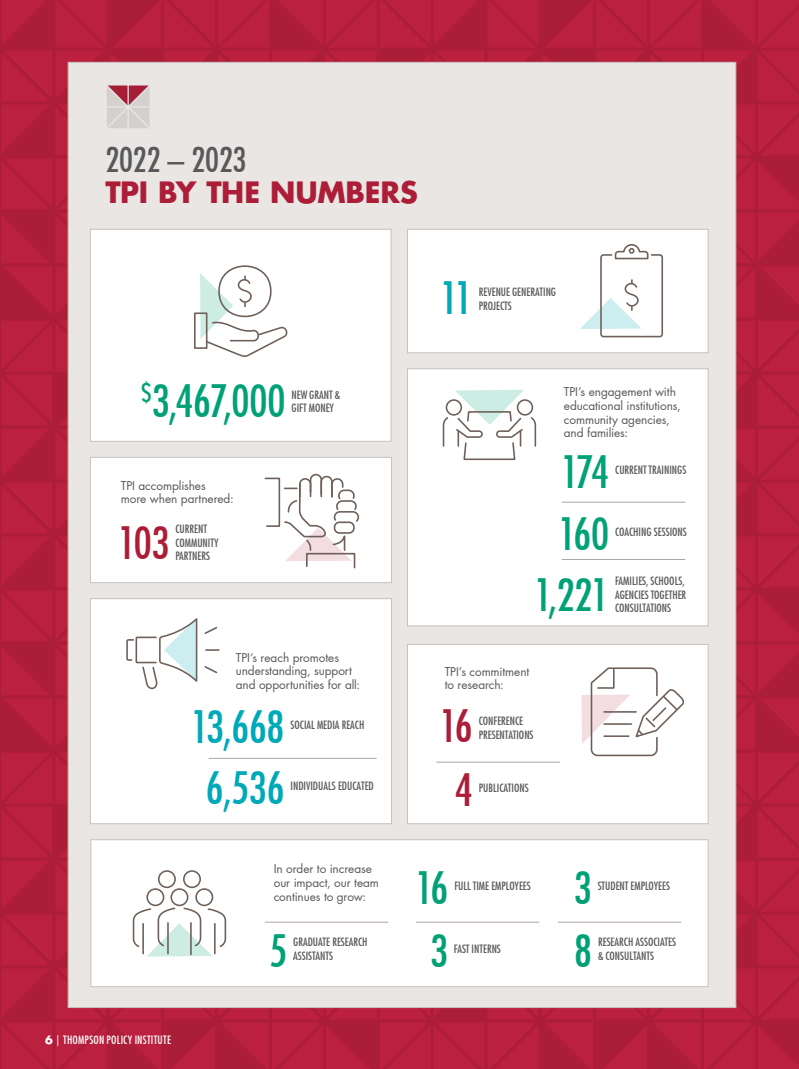
<style>
.page{position:relative;width:799px;height:1069px;background:#fff}
.page>*{position:absolute;margin:0;border:0;box-sizing:border-box;transform-origin:0 0}
.t1{font:500 condensed 43.75px "Futura LT Pro";letter-spacing:-.025em;color:#00a176}
.t2{font:500 condensed 43.75px "Futura LT Pro";letter-spacing:-.01em;color:#00a9b7}
.t3{font:500 condensed 43.75px "Futura LT Pro";color:#ac1d37}
.t4{font:500 condensed 33.75px "Futura LT Pro";color:#58595b}
.t5{font:700 28.75px "Futura LT Pro";letter-spacing:-.01em;color:#ac1d37}
.t6{font:11.88px/13.8px "Futura LT Pro";letter-spacing:-.005em;color:#58595b}
.t7{font:500 condensed 11.25px/13.8px "Futura LT Pro";color:#58595b}
.t8{font:500 condensed 11.25px "Futura LT Pro";letter-spacing:.025em;color:#fff}
.s1{font-weight:700;font-stretch:normal}
</style>
<div class="page">
<div style="left:0;top:0;width:799px;height:1069px;background:linear-gradient(to right,#b51f3c,#b6203d)"></div>
<div style="left:68px;top:62px;width:668px;height:946px;background:#e9e6e4;border:1px solid #c8c2bf"></div>
<div style="left:407px;top:368px;width:301px;height:258px;background:#fff;border:1px solid #c8c2bf"></div>
<div style="left:90px;top:839px;width:618px;height:148px;background:#fff;border:1px solid #c8c2bf"></div>
<hr style="left:558px;top:921px;width:123px;height:1px;background:#aea5a1">
<hr style="left:416px;top:921px;width:123px;height:1px;background:#aea5a1">
<hr style="left:265px;top:921px;width:123px;height:1px;background:#aea5a1">
<div style="left:90px;top:229px;width:301px;height:213px;background:#fff;border:1px solid #c8c2bf"></div>
<div style="left:407px;top:644px;width:301px;height:180px;background:#fff;border:1px solid #c8c2bf"></div>
<div style="left:90px;top:457px;width:302px;height:126px;background:#fff;border:1px solid #c8c2bf"></div>
<div style="left:90px;top:598px;width:302px;height:226px;background:#fff;border:1px solid #c8c2bf"></div>
<div style="left:407px;top:229px;width:301px;height:124px;background:#fff;border:1px solid #c8c2bf"></div>
<hr style="left:562px;top:502px;width:123px;height:1px;background:#aea5a1">
<hr style="left:562px;top:559px;width:123px;height:1px;background:#aea5a1">
<svg style="left:107px;top:86px;width:43px;height:42px"></svg>
<svg style="left:614px;top:244px;width:35px;height:16px"></svg>
<div style="left:194px;top:312px;width:13px;height:37px;border:2px solid #6e6059"></div>
<svg style="left:200px;top:265px;width:88px;height:92px"></svg>
<svg style="left:264px;top:473px;width:96px;height:96px"></svg>
<svg style="left:580px;top:279px;width:62px;height:50px"></svg>
<div style="left:600px;top:254px;width:63px;height:83px;border:2px solid #6e6059;border-radius:3px"></div>
<svg style="left:442px;top:390px;width:95px;height:71px"></svg>
<svg style="left:581px;top:667px;width:104px;height:90px"></svg>
<div style="left:170px;top:888px;width:18px;height:18px;border:2px solid #6e6059;border-radius:50%"></div>
<div style="left:158px;top:870px;width:18px;height:18px;border:2px solid #6e6059;border-radius:50%"></div>
<div style="left:183px;top:870px;width:18px;height:18px;border:2px solid #6e6059;border-radius:50%"></div>
<div style="left:195px;top:888px;width:18px;height:18px;border:2px solid #6e6059;border-radius:50%"></div>
<div style="left:146px;top:888px;width:18px;height:18px;border:2px solid #6e6059;border-radius:50%"></div>
<svg style="left:132px;top:906px;width:95px;height:50px"></svg>
<hr style="left:209px;top:758px;width:167px;height:1px;background:#aea5a1">
<svg style="left:126px;top:618px;width:93px;height:72px"></svg>
<hr style="left:436px;top:761px;width:124px;height:1px;background:#aea5a1">
<h2 class="t4" style="left:105px;top:136px;width:143px">2022 – 2023</h2>
<h2 class="t5" style="left:105px;top:170px;width:314px">TPI BY THE NUMBERS</h2>
<p class="t1" style="left:141px;top:370px;width:146px"><sup>$</sup>3,467,000</p>
<p class="t7" style="left:291px;top:387px;width:50px">NEW GRANT &amp;<br>GIFT MONEY</p>
<p class="t6" style="left:121px;top:478px;width:114px">TPI accomplishes more when partnered:</p>
<p class="t3" style="left:118px;top:512px;width:53px">103</p>
<p class="t7" style="left:175px;top:522px;width:45px">CURRENT<br>COMMUNITY<br>PARTNERS</p>
<p class="t6" style="left:236px;top:650px;width:126px">TPI’s reach promotes understanding, support and opportunities for all:</p>
<p class="t2" style="left:191px;top:697px;width:95px">13,668</p>
<p class="t7" style="left:291px;top:718px;width:75px">SOCIAL MEDIA REACH</p>
<p class="t2" style="left:206px;top:757px;width:80px">6,536</p>
<p class="t7" style="left:290px;top:778px;width:85px">INDIVIDUALS EDUCATED</p>
<p class="t2" style="left:440px;top:268px;width:34px">11</p>
<p class="t7" style="left:479px;top:285px;width:79px">REVENUE GENERATING<br>PROJECTS</p>
<p class="t6" style="left:564px;top:385px;width:118px">TPI’s engagement with educational institutions, community agencies, and families:</p>
<p class="t1" style="left:561px;top:441px;width:50px">174</p>
<p class="t7" style="left:615px;top:462px;width:73px">CURRENT TRAININGS</p>
<p class="t1" style="left:558px;top:504px;width:52px">160</p>
<p class="t7" style="left:615px;top:525px;width:73px">COACHING SESSIONS</p>
<p class="t1" style="left:534px;top:564px;width:76px">1,221</p>
<p class="t7" style="left:615px;top:573px;width:73px">FAMILIES, SCHOOLS,<br>AGENCIES TOGETHER<br>CONSULTATIONS</p>
<p class="t6" style="left:445px;top:664px;width:86px">TPI’s commitment to research:</p>
<p class="t3" style="left:440px;top:695px;width:35px">16</p>
<p class="t7" style="left:479px;top:714px;width:56px">CONFERENCE<br>PRESENTATIONS</p>
<p class="t3" style="left:455px;top:760px;width:19px">4</p>
<p class="t7" style="left:479px;top:781px;width:51px">PUBLICATIONS</p>
<p class="t8" style="left:45px;top:1032px;width:127px"><span class="s1">6</span> | THOMPSON POLICY INSTITUTE</p>
<p class="t6" style="left:274px;top:862px;width:107px">In order to increase our impact, our team continues to grow:</p>
<p class="t1" style="left:415px;top:858px;width:35px">16</p>
<p class="t7" style="left:454px;top:879px;width:78px">FULL TIME EMPLOYEES</p>
<p class="t1" style="left:574px;top:858px;width:19px">3</p>
<p class="t7" style="left:598px;top:879px;width:74px">STUDENT EMPLOYEES</p>
<p class="t1" style="left:269px;top:921px;width:19px">5</p>
<p class="t7" style="left:293px;top:935px;width:76px">GRADUATE RESEARCH<br>ASSISTANTS</p>
<p class="t1" style="left:430px;top:921px;width:19px">3</p>
<p class="t7" style="left:454px;top:942px;width:49px">FAST INTERNS</p>
<p class="t1" style="left:574px;top:921px;width:19px">8</p>
<p class="t7" style="left:598px;top:935px;width:79px">RESEARCH ASSOCIATES &amp; CONSULTANTS</p>
</div>
